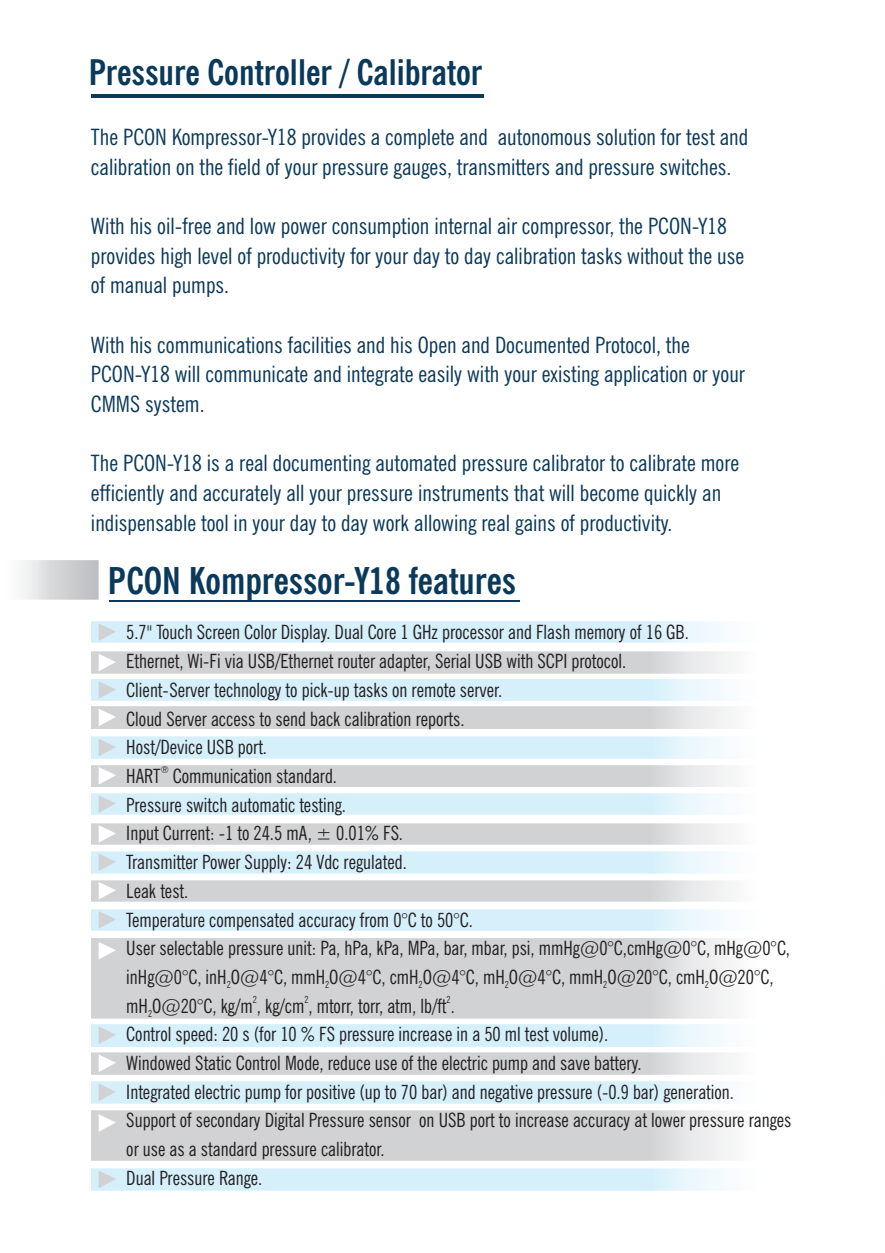
<style>
.page{position:relative;width:885px;height:1253px;background:#fff}
.page>*{position:absolute;margin:0;border:0;box-sizing:border-box;transform-origin:0 0}
.t1{font:700 condensed 36.9px "News Gothic BT";color:#0a395a}
.t2{font:700 condensed 35.25px "News Gothic BT";color:#0a395a}
.t3{font:condensed 22.5px/29.7px "News Gothic BT";color:#0a395a}
.t4{font:condensed 19.65px/28.7px "News Gothic BT";color:#231f20}
.t5{font:condensed 9.75px "News Gothic BT";color:#231f20}
</style>
<div class="page">
<hr style="left:91px;top:95px;width:392px;height:3px;background:#0a395a">
<hr style="left:109px;top:601px;width:410px;height:1px;background:#0a395a">
<svg style="left:99px;top:654px;width:17px;height:17px"></svg>
<svg style="left:99px;top:825px;width:17px;height:18px"></svg>
<svg style="left:99px;top:709px;width:17px;height:17px"></svg>
<svg style="left:99px;top:882px;width:17px;height:17px"></svg>
<svg style="left:99px;top:767px;width:17px;height:18px"></svg>
<svg style="left:99px;top:623px;width:17px;height:18px"></svg>
<svg style="left:99px;top:795px;width:17px;height:18px"></svg>
<svg style="left:99px;top:681px;width:17px;height:18px"></svg>
<svg style="left:99px;top:853px;width:17px;height:18px"></svg>
<svg style="left:99px;top:1026px;width:17px;height:18px"></svg>
<svg style="left:99px;top:1083px;width:17px;height:18px"></svg>
<svg style="left:99px;top:1171px;width:17px;height:17px"></svg>
<svg style="left:99px;top:739px;width:17px;height:17px"></svg>
<svg style="left:99px;top:942px;width:17px;height:17px"></svg>
<svg style="left:99px;top:1054px;width:17px;height:18px"></svg>
<svg style="left:99px;top:1114px;width:17px;height:18px"></svg>
<svg style="left:99px;top:911px;width:17px;height:18px"></svg>
<h2 class="t2" style="left:89px;top:58px;width:395px">Pressure Controller / Calibrator</h2>
<p class="t3" style="left:91px;top:124px;width:658px">The PCON Kompressor-Y18 provides a complete and autonomous solution for test and calibration on the field of your pressure gauges, transmitters and pressure switches.</p>
<p class="t3" style="left:91px;top:213px;width:654px">With his oil-free and low power consumption internal air compressor, the PCON-Y18 provides high level of productivity for your day to day calibration tasks without the use of manual pumps.</p>
<p class="t3" style="left:91px;top:332px;width:655px">With his communications facilities and his Open and Documented Protocol, the<br>PCON-Y18 will communicate and integrate easily with your existing application or your<br>CMMS system.</p>
<p class="t3" style="left:91px;top:450px;width:649px">The PCON-Y18 is a real documenting automated pressure calibrator to calibrate more efficiently and accurately all your pressure instruments that will become quickly an indispensable tool in your day to day work allowing real gains of productivity.</p>
<h1 class="t1" style="left:108px;top:566px;width:409px">PCON Kompressor-Y18 features</h1>
<p class="t4" style="left:126px;top:620px;width:564px">5.7" Touch Screen Color Display. Dual Core 1 GHz processor and Flash memory of 16 GB.<br>Ethernet, Wi-Fi via USB/Ethernet router adapter, Serial USB with SCPI protocol.<br>Client-Server technology to pick-up tasks on remote server.<br>Cloud Server access to send back calibration reports.<br>Host/Device USB port.</p>
<p class="t5" style="left:161px;top:766px;width:10px">®</p>
<p class="t4" style="left:126px;top:763px;width:665px">HART Communication standard.<br>Pressure switch automatic testing.<br>Input Current: -1 to 24.5 mA, ± 0.01% FS.<br>Transmitter Power Supply: 24 Vdc regulated.<br>Leak test.<br>Temperature compensated accuracy from 0°C to 50°C.<br>User selectable pressure unit: Pa, hPa, kPa, MPa, bar, mbar, psi, mmHg@0°C,cmHg@0°C, mHg@0°C, inHg@0°C, inH O@4°C, mmH O@4°C, cmH O@4°C, mH O@4°C, mmH O@20°C, cmH O@20°C,</p>
<p class="t5" style="left:227px;top:980px;width:6px">2</p>
<p class="t5" style="left:325px;top:980px;width:6px">2</p>
<p class="t5" style="left:418px;top:980px;width:6px">2</p>
<p class="t5" style="left:504px;top:980px;width:6px">2</p>
<p class="t5" style="left:603px;top:980px;width:6px">2</p>
<p class="t5" style="left:704px;top:980px;width:6px">2</p>
<p class="t5" style="left:253px;top:995px;width:6px">2</p>
<p class="t5" style="left:304px;top:995px;width:6px">2</p>
<p class="t5" style="left:446px;top:995px;width:6px">2</p>
<p class="t4" style="left:126px;top:993px;width:330px">mH O@20°C, kg/m , kg/cm , mtorr, torr, atm, lb/ft .</p>
<p class="t5" style="left:148px;top:1009px;width:6px">2</p>
<p class="t4" style="left:126px;top:1022px;width:666px">Control speed: 20 s (for 10 % FS pressure increase in a 50 ml test volume).<br>Windowed Static Control Mode, reduce use of the electric pump and save battery.<br>Integrated electric pump for positive (up to 70 bar) and negative pressure (-0.9 bar) generation.<br>Support of secondary Digital Pressure sensor on USB port to increase accuracy at lower pressure ranges or use as a standard pressure calibrator.<br>Dual Pressure Range.</p>
</div>
